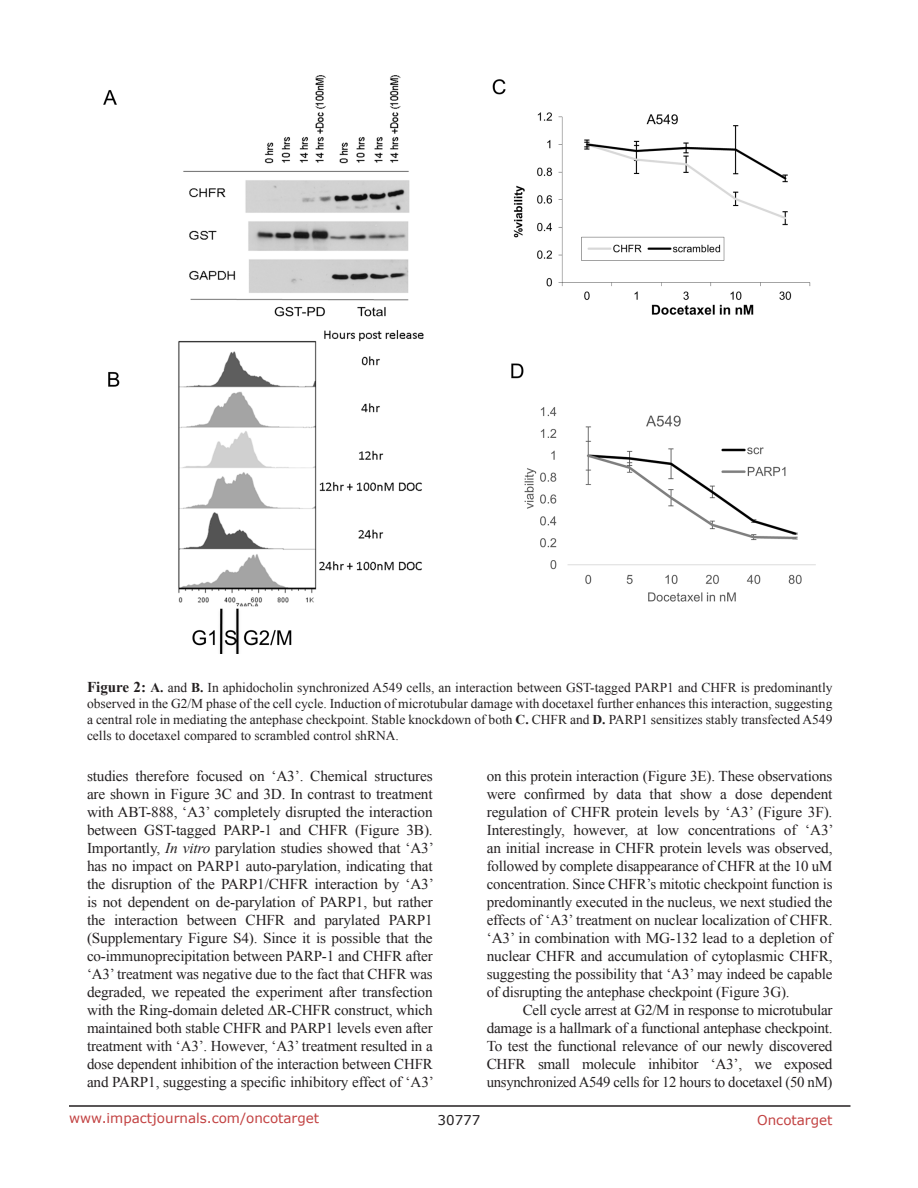
<style>
.page{position:relative;width:918px;height:1188px;background:#fff}
.page>*{position:absolute;margin:0;border:0;box-sizing:border-box;transform-origin:0 0}
.BodyText{font:15px/18px "Times New Roman";letter-spacing:-.01em;color:#231f20;text-align:justify}
.FigureText{font:13.5px/16.2px "Times New Roman";color:#231f20;text-align:justify}
.t1{font:13.5px "Verdana";color:#c24141}
.t2{font:13.5px "Verdana";color:#231f20}
.s1{font-weight:700;font-size:15px}
.s2{font-weight:700}
.s3{font-style:italic}
</style>
<div class="page">
<hr style="left:69px;top:1105px;width:781px;height:2px;background:#231f20">
<img style="left:104px;top:75px;width:712px;height:579px">
<p class="FigureText" style="left:87px;top:679px;width:747px"><span class="s1">Figure 2:</span> <span class="s2">A.</span> and <span class="s2">B.</span> In aphidocholin synchronized A549 cells, an interaction between GST-tagged PARP1 and CHFR is predominantly observed in the G2/M phase of the cell cycle. Induction of microtubular damage with docetaxel further enhances this interaction, suggesting a central role in mediating the antephase checkpoint. Stable knockdown of both <span class="s2">C.</span> CHFR and <span class="s2">D.</span> PARP1 sensitizes stably transfected A549 cells to docetaxel compared to scrambled control shRNA.</p>
<p class="BodyText" style="left:87px;top:766px;width:348px">studies therefore focused on ‘A3’. Chemical structures are shown in Figure 3C and 3D. In contrast to treatment with ABT-888, ‘A3’ completely disrupted the interaction between GST-tagged PARP-1 and CHFR (Figure 3B).<br>Importantly, <span class="s3">In vitro</span> parylation studies showed that ‘A3’ has no impact on PARP1 auto-parylation, indicating that the disruption of the PARP1/CHFR interaction by ‘A3’ is not dependent on de-parylation of PARP1, but rather the interaction between CHFR and parylated PARP1 (Supplementary Figure S4). Since it is possible that the co-immunoprecipitation between PARP-1 and CHFR after ‘A3’ treatment was negative due to the fact that CHFR was degraded, we repeated the experiment after transfection with the Ring-domain deleted ∆R-CHFR construct, which maintained both stable CHFR and PARP1 levels even after treatment with ‘A3’. However, ‘A3’ treatment resulted in a dose dependent inhibition of the interaction between CHFR and PARP1, suggesting a specific inhibitory effect of ‘A3’</p>
<p class="BodyText" style="left:487px;top:766px;width:348px">on this protein interaction (Figure 3E). These observations were confirmed by data that show a dose dependent regulation of CHFR protein levels by ‘A3’ (Figure 3F).<br>Interestingly, however, at low concentrations of ‘A3’ an initial increase in CHFR protein levels was observed, followed by complete disappearance of CHFR at the 10 uM concentration. Since CHFR’s mitotic checkpoint function is predominantly executed in the nucleus, we next studied the effects of ‘A3’ treatment on nuclear localization of CHFR. ‘A3’ in combination with MG-132 lead to a depletion of nuclear CHFR and accumulation of cytoplasmic CHFR, suggesting the possibility that ‘A3’ may indeed be capable of disrupting the antephase checkpoint (Figure 3G).</p>
<p class="BodyText" style="left:487px;top:1000px;width:347px;text-indent:36px">Cell cycle arrest at G2/M in response to microtubular damage is a hallmark of a functional antephase checkpoint.<br>To test the functional relevance of our newly discovered CHFR small molecule inhibitor ‘A3’, we exposed unsynchronized A549 cells for 12 hours to docetaxel (50 nM)</p>
<p class="t1" style="left:69px;top:1109px;width:252px">www.impactjournals.com/oncotarget</p>
<p class="t2" style="left:438px;top:1111px;width:44px">30777</p>
<p class="t1" style="left:757px;top:1111px;width:77px">Oncotarget</p>
</div>
